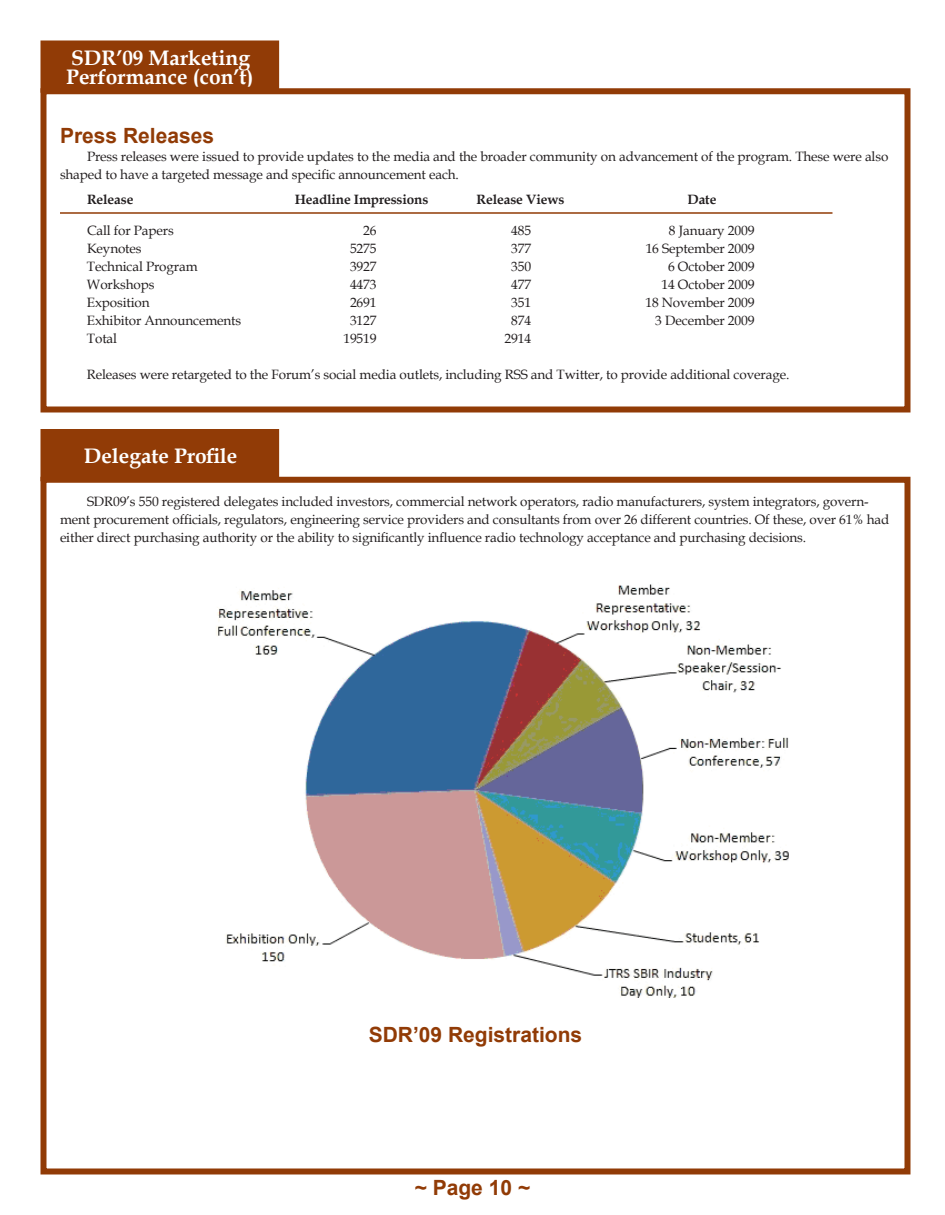
<style>
.page{position:relative;width:945px;height:1215px;background:#fff}
.page>*{position:absolute;margin:0;border:0;box-sizing:border-box;transform-origin:0 0}
.t1{font:700 21px/19.5px "Book Antiqua";color:#fff}
.t2{font:700 21px "Arial";color:#913b06}
.t3{font:13.5px/18px "Book Antiqua";letter-spacing:-.01em;color:#231f20}
.t4{font:700 13.5px "Book Antiqua";letter-spacing:-.01em;color:#231f20}
</style>
<div class="page">
<div style="left:40px;top:88px;width:870px;height:324px;border:6px solid #913b06"></div>
<div style="left:44px;top:44px;width:232px;height:46px;background:#913b06"></div>
<div style="left:40px;top:40px;width:239px;height:53px;border:6px solid #913b06"></div>
<div style="left:40px;top:477px;width:870px;height:697px;border:6px solid #913b06"></div>
<div style="left:44px;top:432px;width:232px;height:46px;background:#913b06"></div>
<div style="left:40px;top:429px;width:239px;height:52px;border:6px solid #913b06"></div>
<img style="left:216px;top:584px;width:573px;height:414px">
<hr style="left:60px;top:212px;width:772px;height:2px;background:#913b06">
<h1 class="t1" style="left:66px;top:48px;width:189px">SDR’09 Marketing<br>Performance (con’t)</h1>
<h1 class="t2" style="left:60px;top:122px;width:156px">Press Releases</h1>
<p class="t3" style="left:60px;top:147px;width:830px;text-indent:27px">Press releases were issued to provide updates to the media and the broader community on advancement of the program. These were also shaped to have a targeted message and specific announcement each.</p>
<p class="t4" style="left:87px;top:190px;width:48px">Release</p>
<p class="t4" style="left:295px;top:190px;width:135px">Headline Impressions</p>
<p class="t4" style="left:477px;top:190px;width:89px">Release Views</p>
<p class="t4" style="left:688px;top:190px;width:30px">Date</p>
<p class="t3" style="left:87px;top:221px;width:88px">Call for Papers</p>
<p class="t3" style="left:363px;top:221px;width:15px">26</p>
<p class="t3" style="left:511px;top:221px;width:21px">485</p>
<p class="t3" style="left:669px;top:221px;width:87px">8 January 2009</p>
<p class="t3" style="left:87px;top:239px;width:56px">Keynotes</p>
<p class="t3" style="left:350px;top:239px;width:28px">5275</p>
<p class="t3" style="left:511px;top:239px;width:21px">377</p>
<p class="t3" style="left:646px;top:239px;width:110px">16 September 2009</p>
<p class="t3" style="left:87px;top:257px;width:112px">Technical Program</p>
<p class="t3" style="left:350px;top:257px;width:28px">3927</p>
<p class="t3" style="left:511px;top:257px;width:21px">350</p>
<p class="t3" style="left:668px;top:257px;width:88px">6 October 2009</p>
<p class="t3" style="left:87px;top:275px;width:69px">Workshops</p>
<p class="t3" style="left:350px;top:275px;width:28px">4473</p>
<p class="t3" style="left:511px;top:275px;width:21px">477</p>
<p class="t3" style="left:661px;top:275px;width:95px">14 October 2009</p>
<p class="t3" style="left:87px;top:293px;width:64px">Exposition</p>
<p class="t3" style="left:350px;top:293px;width:28px">2691</p>
<p class="t3" style="left:511px;top:293px;width:21px">351</p>
<p class="t3" style="left:645px;top:293px;width:111px">18 November 2009</p>
<p class="t3" style="left:87px;top:311px;width:156px">Exhibitor Announcements</p>
<p class="t3" style="left:350px;top:311px;width:28px">3127</p>
<p class="t3" style="left:511px;top:311px;width:21px">874</p>
<p class="t3" style="left:655px;top:311px;width:101px">3 December 2009</p>
<p class="t3" style="left:87px;top:329px;width:32px">Total</p>
<p class="t3" style="left:343px;top:329px;width:35px">19519</p>
<p class="t3" style="left:505px;top:329px;width:28px">2914</p>
<p class="t3" style="left:87px;top:365px;width:704px">Releases were retargeted to the Forum’s social media outlets, including RSS and Twitter, to provide additional coverage.</p>
<h1 class="t1" style="left:84px;top:446px;width:155px">Delegate Profile</h1>
<p class="t3" style="left:60px;top:492px;width:831px;text-indent:27px">SDR09’s 550 registered delegates included investors, commercial network operators, radio manufacturers, system integrators, govern&shy;ment procurement officials, regulators, engineering service providers and consultants from over 26 different countries. Of these, over 61% had either direct purchasing authority or the ability to significantly influence radio technology acceptance and purchasing decisions.</p>
<h1 class="t2" style="left:369px;top:1021px;width:215px">SDR’09 Registrations</h1>
<h1 class="t2" style="left:415px;top:1174px;width:117px">~ Page 10 ~</h1>
</div>
